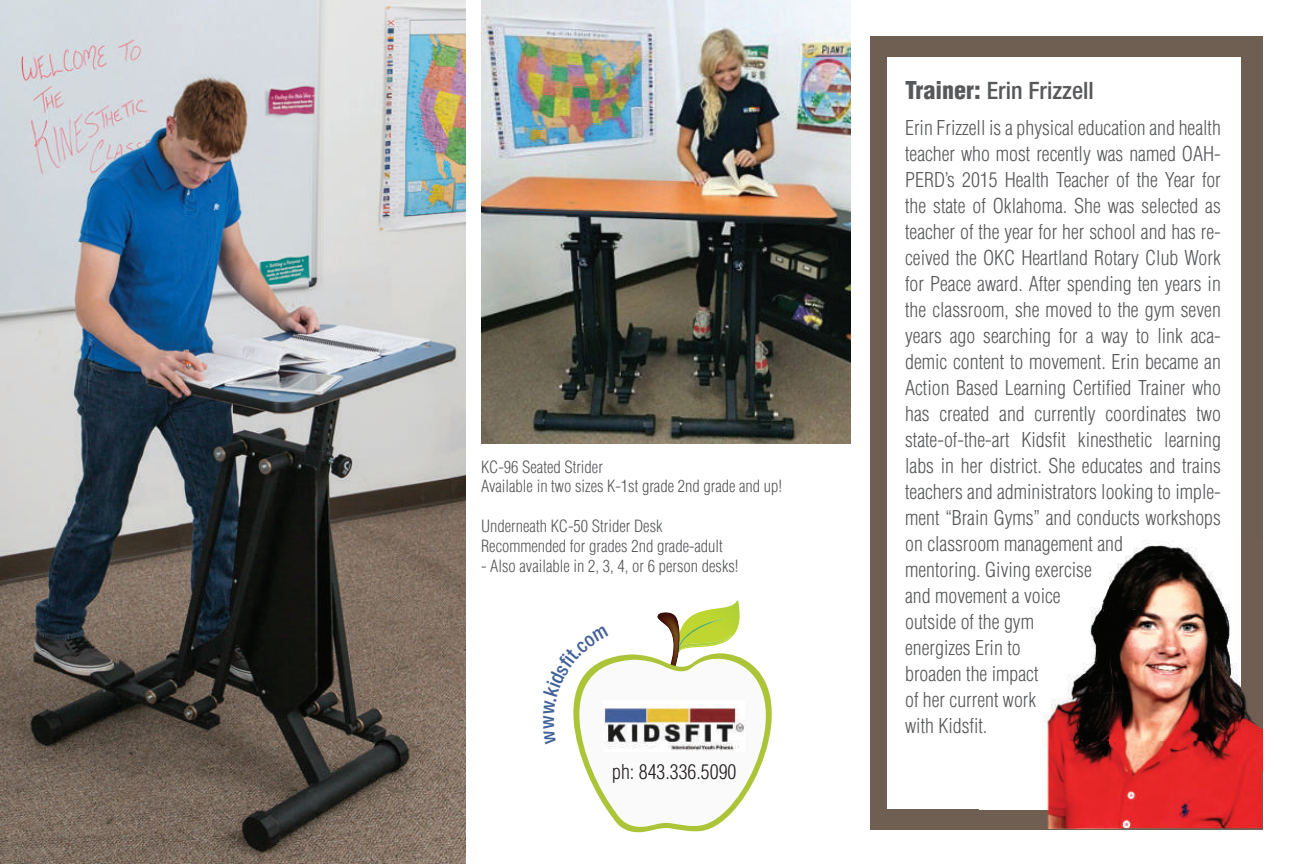
<style>
.page{position:relative;width:1296px;height:864px;background:#fff}
.page>*{position:absolute;margin:0;border:0;box-sizing:border-box;transform-origin:0 0}
.t1{font:500 condensed 24px "Helvetica Neue LT Std";color:#57585a}
.t2{font:300 condensed 20px/26px "Helvetica LT Std";color:#57585a}
.t3{font:300 condensed 20px "Helvetica LT Std";color:#231f20}
.t4{font:500 condensed 20px "Helvetica Neue LT Std";color:#426299}
.t5{font:300 condensed 16.4px/19.8px "Helvetica LT Std";color:#57585a}
.s1{font-family:"Helvetica LT Std";font-weight:900}
</style>
<div class="page">
<img style="left:0;top:0;width:466px;height:864px">
<img style="left:481px;top:0;width:370px;height:444px">
<div style="left:871px;top:36px;width:392px;height:793px;background:#6f5e52"></div>
<div style="left:887px;top:58px;width:353px;height:751px;background:#fff"></div>
<img style="left:1240px;top:540px;width:22px;height:231px">
<img style="left:979px;top:809px;width:141px;height:19px">
<img style="left:1120px;top:771px;width:142px;height:57px">
<img style="left:1044px;top:540px;width:196px;height:269px">
<svg style="left:680px;top:601px;width:60px;height:50px"></svg>
<img style="left:657px;top:612px;width:23px;height:39px">
<svg style="left:621px;top:827px;width:92px;height:6px"></svg>
<svg style="left:573px;top:651px;width:199px;height:176px"></svg>
<img style="left:604px;top:700px;width:141px;height:51px">
<svg style="left:573px;top:651px;width:36px;height:64px"></svg>
<p class="t5" style="left:481px;top:457px;width:303px">KC-96 Seated Strider<br>Available in two sizes K-1st grade 2nd grade and up!</p>
<p class="t5" style="left:481px;top:516px;width:243px">Underneath KC-50 Strider Desk<br>Recommended for grades 2nd grade-adult</p>
<p class="t5" style="left:481px;top:556px;width:259px">- Also available in 2, 3, 4, or 6 person desks!</p>
<p class="t4" style="left:535px;top:729px;width:15px;rotate:-90deg">w</p>
<p class="t3" style="left:612px;top:760px;width:126px">ph: 843.336.5090</p>
<p class="t1" style="left:905px;top:76px;width:190px"><span class="s1">Trainer:</span> Erin frizzell</p>
<p class="t2" style="left:905px;top:115px;width:317px">Erin Frizzell is a physical education and health teacher who most recently was named OAH-PERD’s 2015 Health Teacher of the Year for the state of Oklahoma. She was selected as teacher of the year for her school and has re&shy;ceived the OKC Heartland Rotary Club Work for Peace award. After spending ten years in the classroom, she moved to the gym seven years ago searching for a way to link aca&shy;demic content to movement. Erin became an Action Based Learning Certified Trainer who has created and currently coordinates two state-of-the-art Kidsfit kinesthetic learning labs in her district. She educates and trains teachers and administrators looking to imple&shy;ment “Brain Gyms” and conducts workshops on classroom management and<br>mentoring. Giving exercise<br>and movement a voice<br>outside of the gym<br>energizes Erin to<br>broaden the impact<br>of her current work<br>with Kidsfit.</p>
</div>
